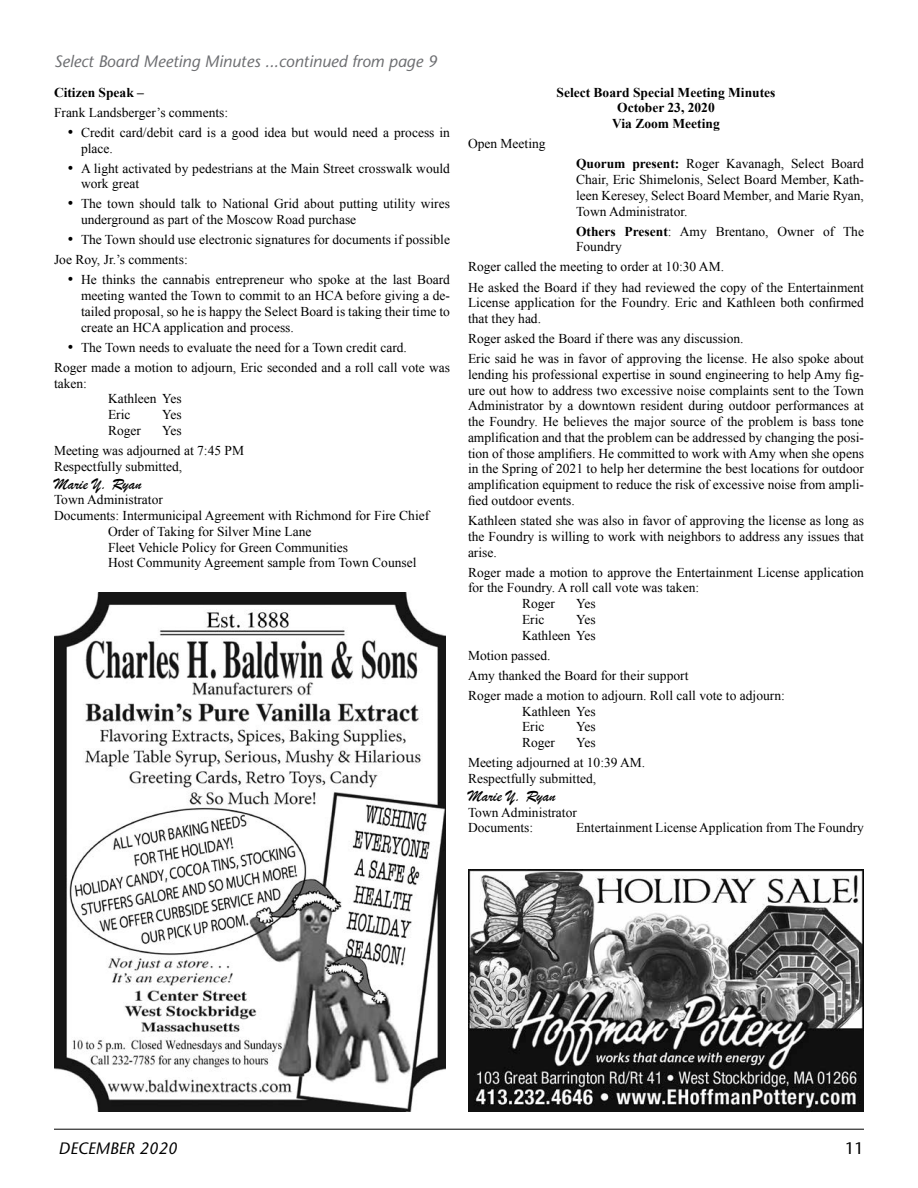
<style>
.page{position:relative;width:918px;height:1188px;background:#fff}
.page>*{position:absolute;margin:0;border:0;box-sizing:border-box;transform-origin:0 0}
.t1{font:italic 16.5px "Stone Sans";color:#6d6e71}
.t2{font:16.5px "Brush Script";color:#000}
.t3{font:italic 16.5px "Stone Sans";color:#000}
.t4{font:16.5px "Stone Sans";color:#000}
.t5{font:13.5px/15.8px "Times New Roman";color:#000}
.t6{font:700 13.5px/15.8px "Times New Roman";color:#000;text-align:center}
.s1{font-weight:700}
</style>
<div class="page">
<hr style="left:54px;top:1129px;width:810px;height:1px;background:#000">
<img style="left:468px;top:870px;width:395px;height:241px">
<img style="left:54px;top:593px;width:392px;height:518px">
<p class="t1" style="left:54px;top:51px;width:385px">Select Board Meeting Minutes ...continued from page 9</p>
<p class="t6" style="left:54px;top:84px;width:92px">Citizen Speak –</p>
<p class="t5" style="left:54px;top:104px;width:176px">Frank Landsberger’s comments:</p>
<p class="t5" style="left:81px;top:124px;width:371px;text-indent:-14px">• Credit card/debit card is a good idea but would need a process in place.</p>
<p class="t5" style="left:81px;top:160px;width:371px;text-indent:-14px">• A light activated by pedestrians at the Main Street crosswalk would work great</p>
<p class="t5" style="left:81px;top:196px;width:370px;text-indent:-14px">• The town should talk to National Grid about putting utility wires underground as part of the Moscow Road purchase</p>
<p class="t5" style="left:54px;top:229px;width:398px;line-height:20.1px;text-indent:14px">• The Town should use electronic signatures for documents if possible<br>Joe Roy, Jr.’s comments:</p>
<p class="t5" style="left:81px;top:272px;width:371px;text-align:justify;text-indent:-14px">• He thinks the cannabis entrepreneur who spoke at the last Board meeting wanted the Town to commit to an HCA before giving a de&shy;tailed proposal, so he is happy the Select Board is taking their time to create an HCA application and process.</p>
<p class="t5" style="left:54px;top:337px;width:398px;line-height:20.1px;text-indent:14px">• The Town needs to evaluate the need for a Town credit card.<br>Roger made a motion to adjourn, Eric seconded and a roll call vote was</p>
<p class="t5" style="left:54px;top:375px;width:34px">taken:</p>
<p class="t5" style="left:108px;top:391px;width:75px">Kathleen Yes<br>Eric</p>
<p class="t5" style="left:162px;top:406px;width:21px">Yes</p>
<p class="t5" style="left:54px;top:420px;width:192px;line-height:20.1px;text-indent:108px">Yes<br>Meeting was adjourned at 7:45 PM</p>
<p class="t5" style="left:54px;top:458px;width:130px">Respectfully submitted,</p>
<p class="t2" style="left:54px;top:473px;width:89px">Marie Y. Ryan</p>
<p class="t5" style="left:54px;top:492px;width:110px">Town Administrator</p>
<p class="t5" style="left:54px;top:507px;width:377px">Documents: Intermunicipal Agreement with Richmond for Fire Chief</p>
<p class="t5" style="left:108px;top:523px;width:205px">Order of Taking for Silver Mine Lane</p>
<p class="t5" style="left:108px;top:539px;width:242px">Fleet Vehicle Policy for Green Communities</p>
<p class="t5" style="left:108px;top:555px;width:310px">Host Community Agreement sample from Town Counsel</p>
<p class="t5" style="left:108px;top:422px;width:34px">Roger</p>
<p class="t5" style="left:468px;top:136px;width:79px">Open Meeting</p>
<p class="t6" style="left:557px;top:84px;width:220px">Select Board Special Meeting Minutes<br>October 23, 2020<br>Via Zoom Meeting</p>
<p class="t5" style="left:576px;top:156px;width:290px;text-align:justify"><span class="s1">Quorum present:</span> Roger Kavanagh, Select Board Chair, Eric Shimelonis, Select Board Member, Kath&shy;leen Keresey, Select Board Member, and Marie Ryan, Town Administrator.</p>
<p class="t5" style="left:576px;top:223px;width:290px"><span class="s1">Others Present</span>: Amy Brentano, Owner of The<br>Foundry</p>
<p class="t5" style="left:468px;top:257px;width:398px;line-height:20.1px">Roger called the meeting to order at 10:30 AM.<br>He asked the Board if they had reviewed the copy of the Entertainment</p>
<p class="t5" style="left:468px;top:295px;width:398px">License application for the Foundry. Eric and Kathleen both confirmed that they had.</p>
<p class="t5" style="left:468px;top:328px;width:398px;line-height:20.1px">Roger asked the Board if there was any discussion.<br>Eric said he was in favor of approving the license. He also spoke about</p>
<p class="t5" style="left:468px;top:366px;width:398px;text-align:justify">lending his professional expertise in sound engineering to help Amy fig&shy;ure out how to address two excessive noise complaints sent to the Town Administrator by a downtown resident during outdoor performances at the Foundry. He believes the major source of the problem is bass tone amplification and that the problem can be addressed by changing the posi&shy;tion of those amplifiers. He committed to work with Amy when she opens in the Spring of 2021 to help her determine the best locations for outdoor amplification equipment to reduce the risk of excessive noise from ampli&shy;fied outdoor events.</p>
<p class="t5" style="left:468px;top:512px;width:398px;text-align:justify">Kathleen stated she was also in favor of approving the license as long as the Foundry is willing to work with neighbors to address any issues that arise.</p>
<p class="t5" style="left:468px;top:564px;width:398px">Roger made a motion to approve the Entertainment License application</p>
<p class="t5" style="left:468px;top:580px;width:233px">for the Foundry. A roll call vote was taken:</p>
<p class="t5" style="left:522px;top:596px;width:34px">Roger</p>
<p class="t5" style="left:576px;top:596px;width:21px">Yes</p>
<p class="t5" style="left:522px;top:611px;width:24px">Eric</p>
<p class="t5" style="left:522px;top:611px;width:75px;text-align:right">Yes<br>Kathleen Yes</p>
<p class="t5" style="left:468px;top:645px;width:318px;line-height:20.1px">Motion passed.<br>Amy thanked the Board for their support<br>Roger made a motion to adjourn. Roll call vote to adjourn:</p>
<p class="t5" style="left:522px;top:703px;width:75px">Kathleen Yes<br>Eric</p>
<p class="t5" style="left:576px;top:719px;width:21px">Yes</p>
<p class="t5" style="left:468px;top:732px;width:179px;line-height:20.1px;text-indent:108px">Yes<br>Meeting adjourned at 10:39 AM.</p>
<p class="t5" style="left:468px;top:770px;width:130px">Respectfully submitted,</p>
<p class="t2" style="left:468px;top:785px;width:89px">Marie Y. Ryan</p>
<p class="t5" style="left:468px;top:804px;width:110px">Town Administrator<br>Documents:</p>
<p class="t5" style="left:522px;top:735px;width:34px">Roger</p>
<p class="t5" style="left:576px;top:820px;width:289px">Entertainment License Application from The Foundry</p>
<p class="t3" style="left:59px;top:1138px;width:120px">DECEMBER 2020</p>
<p class="t4" style="left:845px;top:1138px;width:20px">11</p>
</div>
